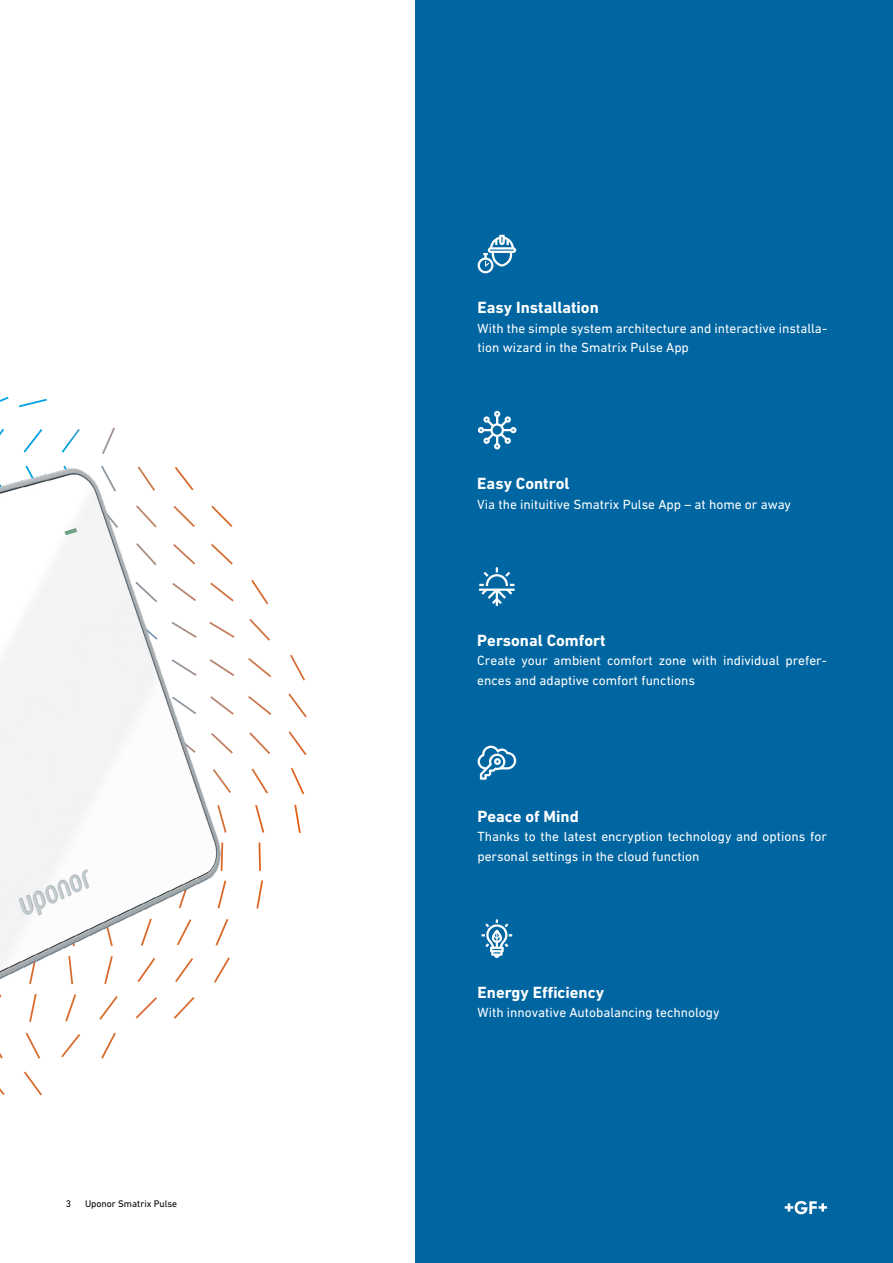
<style>
.page{position:relative;width:893px;height:1263px;background:#fff}
.page>*{position:absolute;margin:0;border:0;box-sizing:border-box;transform-origin:0 0}
.t1{font:700 16.5px "DIN Next W1 G";color:#fff}
.t2{font:13.5px/19.5px "DIN Next W1 G";color:#fff}
.t3{font:9.75px "DIN Next W1 G";color:#000}
</style>
<div class="page">
<div style="left:416px;top:0;width:477px;height:1263px;background:#0066a2"></div>
<svg style="left:0;top:397px;width:307px;height:436px"></svg>
<img style="left:0;top:468px;width:220px;height:550px">
<svg style="left:785px;top:1201px;width:42px;height:13px"></svg>
<svg style="left:478px;top:235px;width:38px;height:38px"></svg>
<svg style="left:478px;top:411px;width:38px;height:38px"></svg>
<svg style="left:482px;top:919px;width:30px;height:39px"></svg>
<svg style="left:478px;top:746px;width:38px;height:34px"></svg>
<svg style="left:479px;top:567px;width:36px;height:39px"></svg>
<p class="t3" style="left:66px;top:1197px;width:7px">3</p>
<p class="t3" style="left:85px;top:1197px;width:94px">Uponor Smatrix Pulse</p>
<p class="t1" style="left:478px;top:298px;width:123px">Easy Installation</p>
<p class="t2" style="left:478px;top:318px;width:351px">With the simple system architecture and interactive installa&shy;tion wizard in the Smatrix Pulse App</p>
<p class="t1" style="left:477px;top:474px;width:94px">Easy Control</p>
<p class="t2" style="left:477px;top:494px;width:315px">Via the inituitive Smatrix Pulse App – at home or away</p>
<p class="t1" style="left:477px;top:630px;width:130px">Personal Comfort</p>
<p class="t2" style="left:477px;top:651px;width:351px">Create your ambient comfort zone with individual prefer&shy;ences and adaptive comfort functions</p>
<p class="t1" style="left:477px;top:806px;width:103px">Peace of Mind</p>
<p class="t2" style="left:477px;top:827px;width:351px">Thanks to the latest encryption technology and options for personal settings in the cloud function</p>
<p class="t1" style="left:478px;top:982px;width:128px">Energy Efficiency</p>
<p class="t2" style="left:478px;top:1003px;width:243px">With innovative Autobalancing technology</p>
</div>
